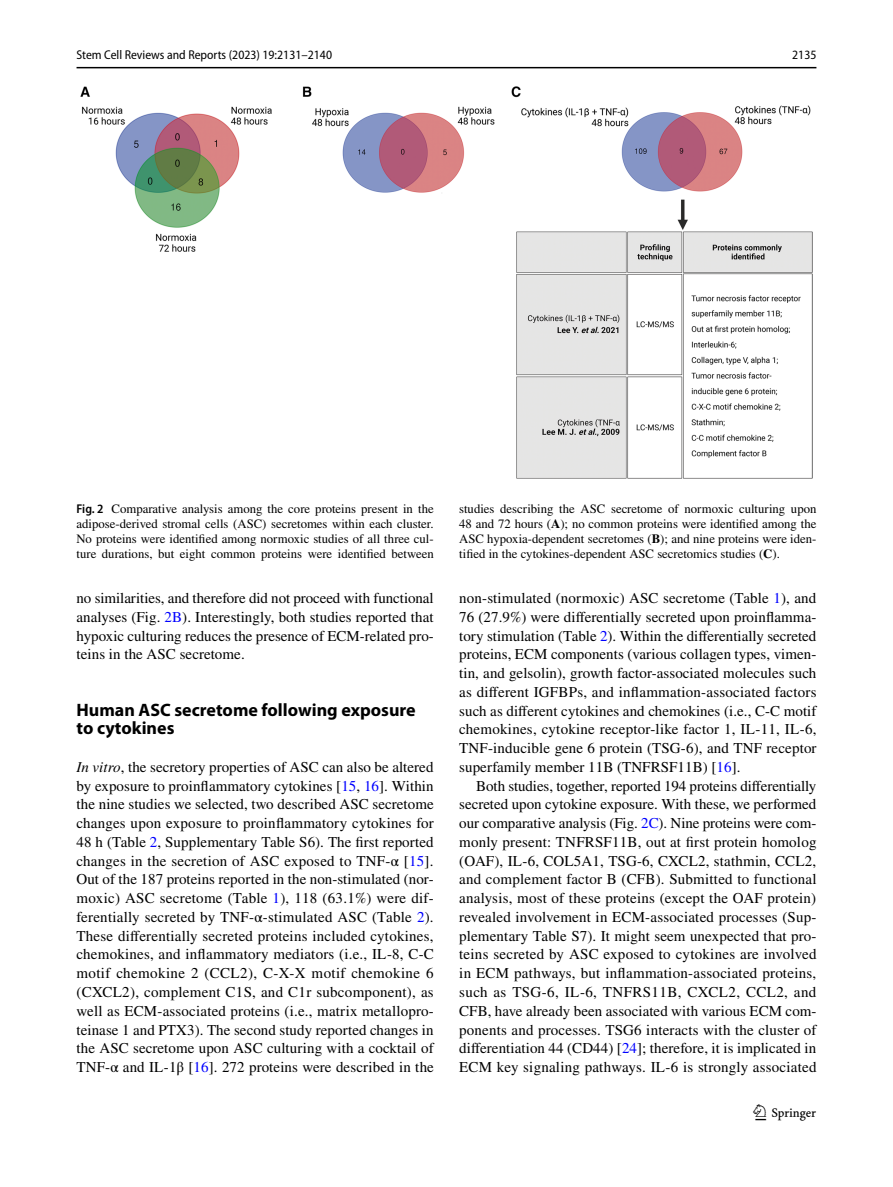
<style>
.page{position:relative;width:893px;height:1187px;background:#fff}
.page>*{position:absolute;margin:0;border:0;box-sizing:border-box;transform-origin:0 0}
.t1{font:22.5px "Springnew Regular 3";color:#000}
.t2{font:700 18px/18.8px "Myriad Pro";color:#000}
.t3{font:15px/18.8px "STIX";letter-spacing:.005em;color:#000;text-align:justify}
.t4{font:12.75px/15px "STIX";color:#000;text-align:justify}
.t5{font:semi-condensed 12.75px "Myriad Pro";color:#000}
.s1{font-family:"Myriad Pro";font-weight:600;font-stretch:semi-condensed}
.s2{font-weight:700}
.s3{color:#00f}
.s4{font-style:italic}
</style>
<div class="page">
<hr style="left:77px;top:67px;width:739px;height:1px;background:#000">
<img style="left:81px;top:87px;width:731px;height:391px">
<p class="t5" style="left:77px;top:48px;width:257px">Stem Cell Reviews and Reports (2023) 19:2131–2140</p>
<p class="t5" style="left:792px;top:48px;width:26px">2135</p>
<p class="t4" style="left:77px;top:502px;width:359px"><span class="s1">Fig. 2</span> Comparative analysis among the core proteins present in the adipose-derived stromal cells (ASC) secretomes within each cluster.<br>No proteins were identified among normoxic studies of all three cul&shy;ture durations, but eight common proteins were identified between</p>
<p class="t4" style="left:459px;top:502px;width:359px">studies describing the ASC secretome of normoxic culturing upon 48 and 72 hours (<span class="s2">A</span>); no common proteins were identified among the ASC hypoxia-dependent secretomes (<span class="s2">B</span>); and nine proteins were iden&shy;tified in the cytokines-dependent ASC secretomics studies (<span class="s2">C</span>).</p>
<p class="t3" style="left:77px;top:589px;width:359px">no similarities, and therefore did not proceed with functional analyses (Fig. <span class="s3">2B</span>). Interestingly, both studies reported that hypoxic culturing reduces the presence of ECM-related pro&shy;teins in the ASC secretome.</p>
<p class="t2" style="left:77px;top:699px;width:341px">Human ASC secretome following exposure to cytokines</p>
<p class="t3" style="left:77px;top:758px;width:359px"><span class="s4">In vitro</span>, the secretory properties of ASC can also be altered by exposure to proinflammatory cytokines [<span class="s3">15</span>, <span class="s3">16</span>]. Within the nine studies we selected, two described ASC secretome changes upon exposure to proinflammatory cytokines for 48 h (Table <span class="s3">2</span>, Supplementary Table S6). The first reported changes in the secretion of ASC exposed to TNF-α [<span class="s3">15</span>].<br>Out of the 187 proteins reported in the non-stimulated (nor&shy;moxic) ASC secretome (Table <span class="s3">1</span>), 118 (63.1%) were dif&shy;ferentially secreted by TNF-α-stimulated ASC (Table <span class="s3">2</span>).<br>These differentially secreted proteins included cytokines, chemokines, and inflammatory mediators (i.e., IL-8, C-C motif chemokine 2 (CCL2), C-X-X motif chemokine 6 (CXCL2), complement C1S, and C1r subcomponent), as well as ECM-associated proteins (i.e., matrix metallopro&shy;teinase 1 and PTX3). The second study reported changes in the ASC secretome upon ASC culturing with a cocktail of TNF-α and IL-1β [<span class="s3">16</span>]. 272 proteins were described in the</p>
<p class="t3" style="left:459px;top:589px;width:359px">non-stimulated (normoxic) ASC secretome (Table <span class="s3">1</span>), and 76 (27.9%) were differentially secreted upon proinflamma&shy;tory stimulation (Table <span class="s3">2</span>). Within the differentially secreted proteins, ECM components (various collagen types, vimen&shy;tin, and gelsolin), growth factor-associated molecules such as different IGFBPs, and inflammation-associated factors such as different cytokines and chemokines (i.e., C-C motif chemokines, cytokine receptor-like factor 1, IL-11, IL-6, TNF-inducible gene 6 protein (TSG-6), and TNF receptor superfamily member 11B (TNFRSF11B) [<span class="s3">16</span>].</p>
<p class="t3" style="left:459px;top:777px;width:359px;text-indent:17px">Both studies, together, reported 194 proteins differentially secreted upon cytokine exposure. With these, we performed our comparative analysis (Fig. <span class="s3">2C</span>). Nine proteins were com&shy;monly present: TNFRSF11B, out at first protein homolog (OAF), IL-6, COL5A1, TSG-6, CXCL2, stathmin, CCL2, and complement factor B (CFB). Submitted to functional analysis, most of these proteins (except the OAF protein) revealed involvement in ECM-associated processes (Sup&shy;plementary Table S7). It might seem unexpected that pro&shy;teins secreted by ASC exposed to cytokines are involved in ECM pathways, but inflammation-associated proteins, such as TSG-6, IL-6, TNFRS11B, CXCL2, CCL2, and CFB, have already been associated with various ECM com&shy;ponents and processes. TSG6 interacts with the cluster of differentiation 44 (CD44) [<span class="s3">24</span>]; therefore, it is implicated in ECM key signaling pathways. IL-6 is strongly associated</p>
<h1 class="t1" style="left:755px;top:1104px;width:62px">1 3</h1>
</div>
